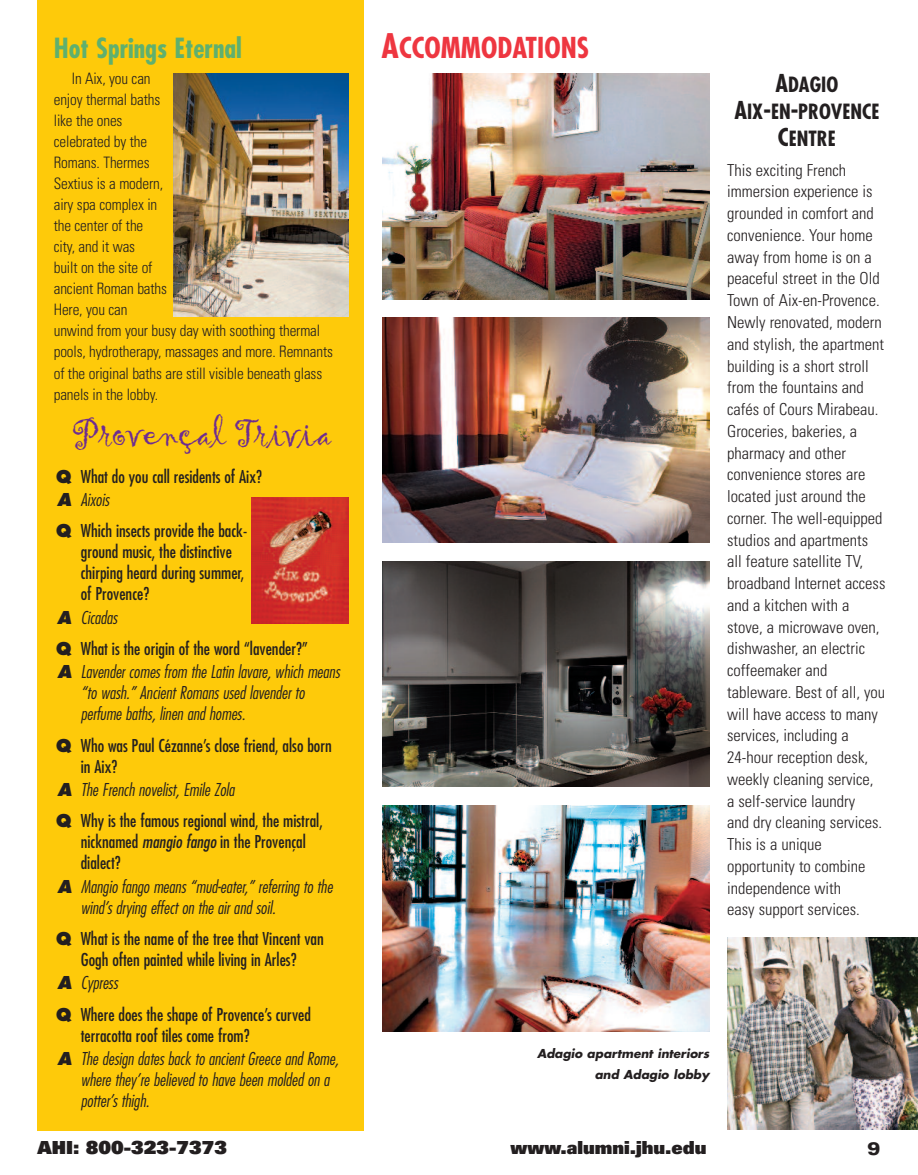
<style>
.page{position:relative;width:918px;height:1175px;background:#fff}
.page>*{position:absolute;margin:0;border:0;box-sizing:border-box;transform-origin:0 0}
.t1{font:39px "Gigi Plain";letter-spacing:-.01em;color:#6e2c91}
.t2{font:700 condensed 28.05px "Futura";color:#ee3640}
.t3{font:700 condensed 27px "Futura";color:#5fb06e}
.t4{font:700 condensed 20.4px/27px "Futura";color:#231f20;text-align:center}
.t5{font:900 18px "Univers";color:#231f20}
.t6{font:900 expanded 18px "Univers";color:#231f20}
.t7{font:condensed 17.25px/21px "Futura";color:#231f20}
.t8{font:italic 300 condensed 17.25px/21px "Futura";color:#231f20}
.t9{font:300 condensed 16.5px/21.8px "Univers";color:#231f20}
.t10{font:300 condensed 15.75px/21px "Univers";letter-spacing:-.01em;color:#231f20;scale:.96 1}
.t11{font:italic 700 12px/21px "Futura";color:#231f20;text-align:right}
.s1{font-size:33px}
.s2{font-size:24px}
.s3{font-weight:800;font-stretch:normal}
.s4{font-weight:800;font-style:italic;font-stretch:normal}
.s5{font-weight:300;font-style:italic}
.s6{font-style:italic}
.s7{font-weight:400;font-style:normal}
</style>
<div class="page">
<div style="left:37px;top:0;width:327px;height:1130px;background:#feca0a"></div>
<img style="left:727px;top:937px;width:191px;height:192px">
<img style="left:251px;top:497px;width:98px;height:126px">
<img style="left:174px;top:73px;width:175px;height:244px">
<img style="left:383px;top:73px;width:327px;height:226px">
<img style="left:382px;top:317px;width:328px;height:225px">
<img style="left:382px;top:561px;width:328px;height:226px">
<img style="left:382px;top:806px;width:328px;height:225px">
<h3 class="t3" style="left:54px;top:36px;width:190px">Hot Springs Eternal</h3>
<h2 class="t2" style="left:382px;top:35px;width:209px"><span class="s1">A</span>CCOMMODATIONS</h2>
<p class="t10" style="left:54px;top:70px;width:292px;text-indent:18px">In Aix, you can<br>enjoy thermal baths<br>like the ones<br>celebrated by the<br>Romans. Thermes<br>Sextius is a modern,<br>airy spa complex in<br>the center of the<br>city, and it was<br>built on the site of<br>ancient Roman baths<br>Here, you can<br>unwind from your busy day with soothing thermal pools, hydrotherapy, massages and more. Remnants of the original baths are still visible beneath glass panels in the lobby.</p>
<p class="t4" style="left:734px;top:73px;width:146px"><span class="s2">A</span>DAGIO<br><span class="s2">A</span>IX<span class="s2">-</span>EN<span class="s2">-</span>PROVENCE<br><span class="s2">C</span>ENTRE</p>
<p class="t9" style="left:727px;top:160px;width:160px">This exciting French immersion experience is grounded in comfort and convenience. Your home away from home is on a peaceful street in the Old<br>Town of Aix-en-Provence.<br>Newly renovated, modern and stylish, the apartment building is a short stroll from the fountains and cafés of Cours Mirabeau.<br>Groceries, bakeries, a pharmacy and other convenience stores are located just around the corner. The well-equipped studios and apartments all feature satellite TV, broadband Internet access and a kitchen with a stove, a microwave oven, dishwasher, an electric coffeemaker and tableware. Best of all, you will have access to many services, including a<br>24-hour reception desk, weekly cleaning service,<br>a self-service laundry<br>and dry cleaning services.<br>This is a unique opportunity to combine independence with<br>easy support services.</p>
<h1 class="t1" style="left:72px;top:420px;width:261px">Provençal Trivia</h1>
<p class="t7" style="left:56px;top:466px;width:208px;line-height:23.1px"><span class="s3">Q</span> What do you call residents of Aix?<br><span class="s4">A</span> <span class="s5">Aixois</span></p>
<p class="t7" style="left:81px;top:521px;width:168px;text-indent:-25px"><span class="s3">Q</span> Which insects provide the back&shy;ground music, the distinctive chirping heard during summer, of Provence?</p>
<p class="t7" style="left:56px;top:602px;width:254px;line-height:31.5px"><span class="s4">A</span> <span class="s5">Cicadas<br></span><span class="s3">Q</span> What is the origin of the word “lavender?”</p>
<p class="t8" style="left:81px;top:662px;width:261px;text-indent:-23px"><span class="s3">A</span> Lavender comes from the Latin lavare, which means “to wash.” Ancient Romans used lavender to perfume baths, linen and homes.</p>
<p class="t7" style="left:81px;top:736px;width:252px;text-indent:-25px"><span class="s3">Q</span> Who was Paul Cézanne’s close friend, also born in Aix?</p>
<p class="t7" style="left:56px;top:774px;width:269px;line-height:31.5px"><span class="s4">A</span> <span class="s5">The French novelist, Emile Zola<br></span><span class="s3">Q</span> Why is the famous regional wind, the mistral,</p>
<p class="t7" style="left:81px;top:832px;width:227px">nicknamed <span class="s6">mangio fango</span> in the Provençal dialect?</p>
<p class="t8" style="left:81px;top:877px;width:253px;text-indent:-23px"><span class="s3">A</span> Mangio fango means “mud-eater,” referring to the wind’s drying effect on the air and soil.</p>
<p class="t7" style="left:56px;top:929px;width:270px;text-align:center"><span class="s3">Q</span> What is the name of the tree that Vincent van<br>Gogh often painted while living in Arles?</p>
<p class="t7" style="left:56px;top:968px;width:257px;line-height:31.5px"><span class="s4">A</span> <span class="s5">Cypress<br></span><span class="s3">Q</span> Where does the shape of Provence’s curved</p>
<p class="t8" style="left:58px;top:1025px;width:283px;line-height:23.1px;text-indent:23px"><span class="s7">terracotta roof tiles come from?<br></span><span class="s3">A</span> The design dates back to ancient Greece and Rome,</p>
<p class="t8" style="left:81px;top:1070px;width:250px">where they’re believed to have been molded on a potter’s thigh.</p>
<p class="t11" style="left:537px;top:1044px;width:174px">Adagio apartment interiors and Adagio lobby</p>
<p class="t5" style="left:37px;top:1140px;width:191px">AHI: 800-323-7373</p>
<p class="t5" style="left:511px;top:1140px;width:197px">www.alumni.jhu.edu</p>
<p class="t6" style="left:867px;top:1142px;width:15px">9</p>
</div>
